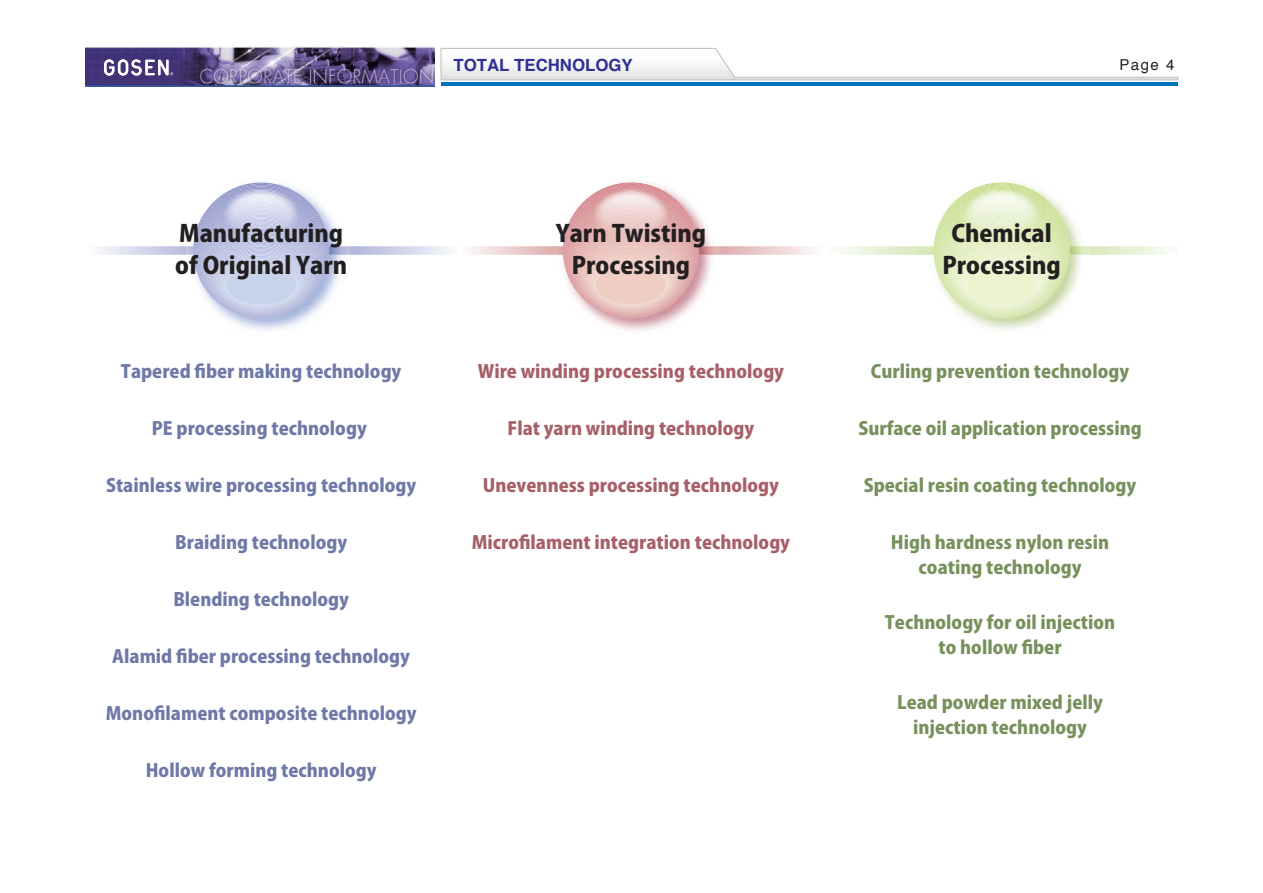
<style>
.page{position:relative;width:1263px;height:893px;background:#fff}
.page>*{position:absolute;margin:0;border:0;box-sizing:border-box;transform-origin:0 0}
.t1{font:800 23.4px/31.5px "Koz Go Pro";color:#231f20;text-align:center}
.t2{font:800 18px "Koz Go Pro";color:#6e79a7}
.t3{font:800 18px/25.5px "Koz Go Pro";color:#77915c;text-align:center}
.t4{font:800 18px "Koz Go Pro";color:#a75f68}
.t5{font:700 16.8px "Helvetica";color:#2e3092}
.t6{font:15px "Helvetica";color:#231f20}
</style>
<div class="page">
<svg style="left:440px;top:48px;width:738px;height:32px"></svg>
<hr style="left:441px;top:82px;width:737px;height:4px;background:#0072bc">
<img style="left:85px;top:47px;width:349px;height:39px">
<svg style="left:104px;top:59px;width:69px;height:17px"></svg>
<img style="left:227px;top:182px;width:82px;height:148px">
<img style="left:597px;top:182px;width:81px;height:149px">
<img style="left:968px;top:182px;width:79px;height:148px">
<svg style="left:98px;top:183px;width:1072px;height:135px"></svg>
<p class="t5" style="left:453px;top:54px;width:181px">TOTAL TECHNOLOGY</p>
<p class="t6" style="left:1119px;top:54px;width:57px">Page 4</p>
<p class="t1" style="left:175px;top:219px;width:174px;text-align:left">Manufacturing of Original Yarn</p>
<p class="t1" style="left:556px;top:219px;width:152px">Yarn Twisting<br>Processing</p>
<p class="t1" style="left:942px;top:219px;width:120px">Chemical<br>Processing</p>
<p class="t2" style="left:121px;top:359px;width:282px">Tapered fiber making technology</p>
<p class="t2" style="left:152px;top:416px;width:216px">PE processing technology</p>
<p class="t2" style="left:106px;top:473px;width:312px">Stainless wire processing technology</p>
<p class="t2" style="left:175px;top:530px;width:173px">Braiding technology</p>
<p class="t2" style="left:173px;top:587px;width:177px">Blending technology</p>
<p class="t2" style="left:112px;top:644px;width:299px">Alamid fiber processing technology</p>
<p class="t2" style="left:106px;top:701px;width:312px">Monofilament composite technology</p>
<p class="t2" style="left:146px;top:758px;width:232px">Hollow forming technology</p>
<p class="t4" style="left:478px;top:359px;width:308px">Wire winding processing technology</p>
<p class="t4" style="left:507px;top:416px;width:248px">Flat yarn winding technology</p>
<p class="t4" style="left:483px;top:473px;width:297px">Unevenness processing technology</p>
<p class="t4" style="left:472px;top:530px;width:320px">Microfilament integration technology</p>
<p class="t3" style="left:871px;top:359px;width:260px">Curling prevention technology</p>
<p class="t3" style="left:858px;top:416px;width:285px">Surface oil application processing</p>
<p class="t3" style="left:864px;top:473px;width:274px">Special resin coating technology</p>
<p class="t3" style="left:891px;top:530px;width:220px">High hardness nylon resin coating technology</p>
<p class="t3" style="left:885px;top:610px;width:232px">Technology for oil injection to hollow fiber</p>
<p class="t3" style="left:897px;top:690px;width:207px">Lead powder mixed jelly injection technology</p>
</div>
